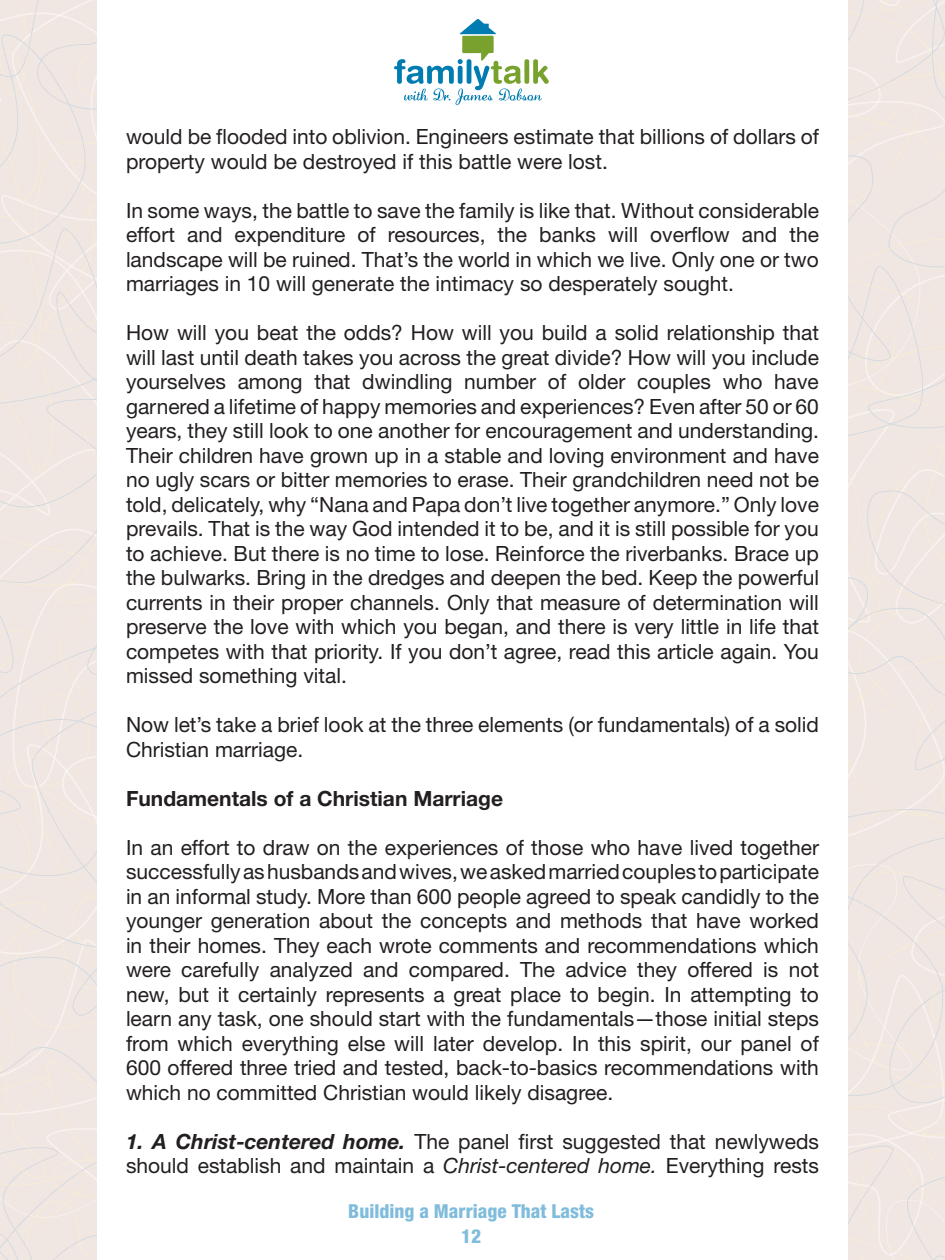
<style>
.page{position:relative;width:945px;height:1260px;background:#fff}
.page>*{position:absolute;margin:0;border:0;box-sizing:border-box;transform-origin:0 0}
.t1{font:21px/24.5px "Helvetica Neue";color:#231f20}
.t2{font:700 21px "Helvetica Neue";color:#231f20}
.t3{font:800 condensed 19.25px/24.5px "Helvetica Neue";color:#80bcdb;text-align:center}
.s1{font-weight:700;font-style:italic}
.s2{font-style:italic}
</style>
<div class="page">
<svg style="left:0;top:0;width:97px;height:1260px"></svg>
<svg style="left:848px;top:0;width:97px;height:1260px"></svg>
<svg style="left:394px;top:19px;width:155px;height:86px"></svg>
<p class="t1" style="left:126px;top:124px;width:695px">would be flooded into oblivion. Engineers estimate that billions of dollars of property would be destroyed if this battle were lost.</p>
<p class="t1" style="left:126px;top:198px;width:695px;text-align:justify">In some ways, the battle to save the family is like that. Without considerable effort and expenditure of resources, the banks will overflow and the landscape will be ruined. That’s the world in which we live. Only one or two marriages in 10 will generate the intimacy so desperately sought.</p>
<p class="t1" style="left:126px;top:320px;width:695px;text-align:justify">How will you beat the odds? How will you build a solid relationship that will last until death takes you across the great divide? How will you include yourselves among that dwindling number of older couples who have garnered a lifetime of happy memories and experiences? Even after 50 or 60 years, they still look to one another for encouragement and understanding.<br>Their children have grown up in a stable and loving environment and have no ugly scars or bitter memories to erase. Their grandchildren need not be told, delicately, why “Nana and Papa don’t live together anymore.” Only love prevails. That is the way God intended it to be, and it is still possible for you to achieve. But there is no time to lose. Reinforce the riverbanks. Brace up the bulwarks. Bring in the dredges and deepen the bed. Keep the powerful currents in their proper channels. Only that measure of determination will preserve the love with which you began, and there is very little in life that competes with that priority. If you don’t agree, read this article again. You missed something vital.</p>
<p class="t1" style="left:126px;top:712px;width:695px">Now let’s take a brief look at the three elements (or fundamentals) of a solid<br>Christian marriage.</p>
<p class="t2" style="left:126px;top:785px;width:379px">Fundamentals of a Christian Marriage</p>
<p class="t1" style="left:126px;top:835px;width:695px;text-align:justify">In an effort to draw on the experiences of those who have lived together successfully as husbands and wives, we asked married couples to participate in an informal study. More than 600 people agreed to speak candidly to the younger generation about the concepts and methods that have worked in their homes. They each wrote comments and recommendations which were carefully analyzed and compared. The advice they offered is not new, but it certainly represents a great place to begin. In attempting to learn any task, one should start with the fundamentals—those initial steps from which everything else will later develop. In this spirit, our panel of 600 offered three tried and tested, back-to-basics recommendations with which no committed Christian would likely disagree.</p>
<p class="t1" style="left:126px;top:1129px;width:695px"><span class="s1">1. A Christ-centered home.</span> The panel first suggested that newlyweds should establish and maintain a <span class="s2">Christ-centered home.</span> Everything rests</p>
<p class="t3" style="left:348px;top:1199px;width:247px">Building a Marriage That Lasts<br>12</p>
</div>
